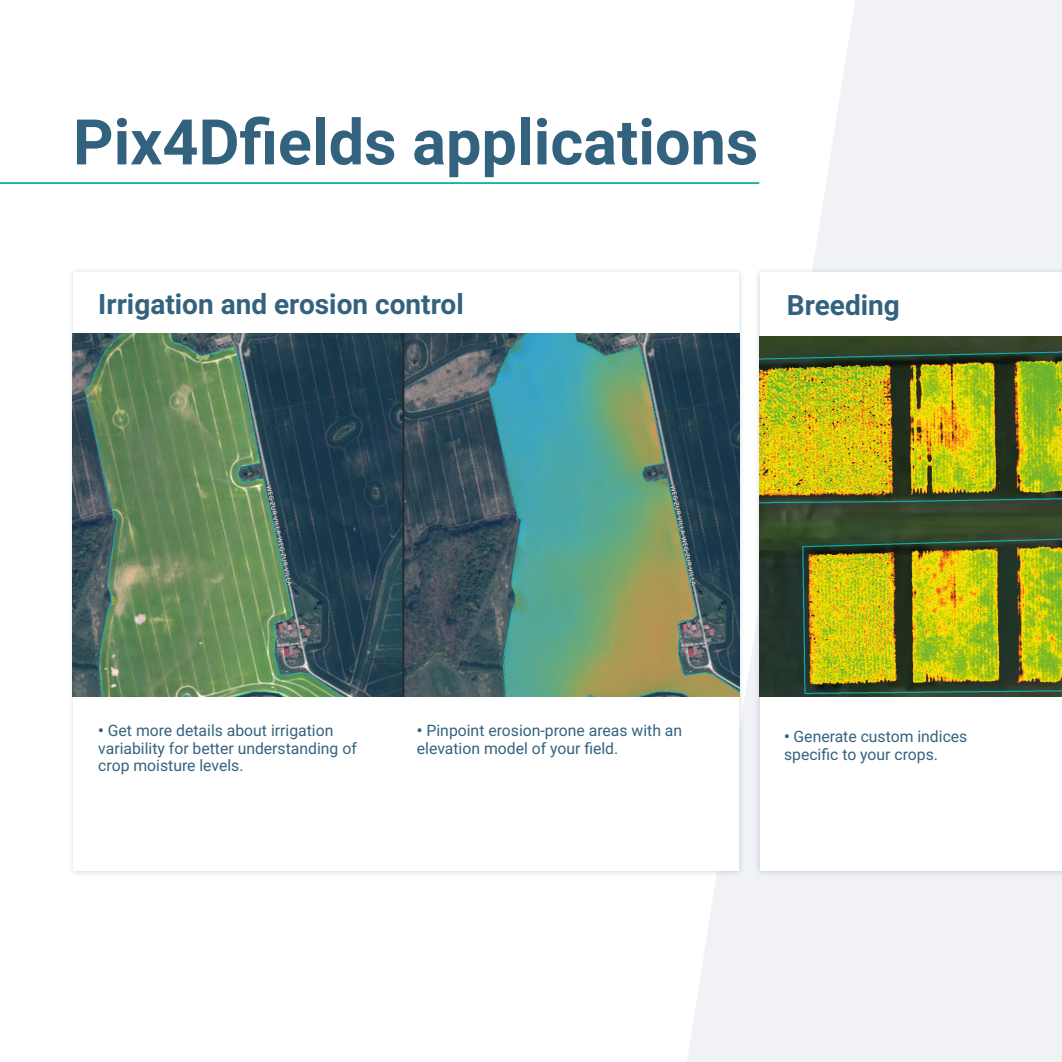
<style>
.page{position:relative;width:1062px;height:1062px;background:#fff}
.page>*{position:absolute;margin:0;border:0;box-sizing:border-box;transform-origin:0 0}
.t1{font:700 63px "Roboto";color:#33627f}
.t2{font:700 28px "Roboto";color:#33627f}
.t3{font:15.75px/17.5px "Roboto";color:#33627f}
.s1{font-weight:700}
</style>
<div class="page">
<svg style="left:687px;top:0;width:375px;height:1062px;fill:#f1f2f6"></svg>
<div style="left:68px;top:267px;width:677px;height:610px;background:#33627f;opacity:.25"></div>
<div style="left:74px;top:272px;width:665px;height:599px;background:#fff"></div>
<img style="left:73px;top:334px;width:666px;height:362px">
<div style="left:754px;top:267px;width:308px;height:610px;background:#33627f;opacity:.25"></div>
<div style="left:760px;top:272px;width:302px;height:599px;background:#fff"></div>
<hr style="left:0;top:182px;width:759px;height:2px;background:#0ab0a1">
<img style="left:759px;top:336px;width:303px;height:360px">
<p class="t1" style="left:73px;top:98px;width:687px">Pix4Dfields applications</p>
<p class="t2" style="left:98px;top:285px;width:367px">Irrigation and erosion control</p>
<p class="t2" style="left:787px;top:286px;width:114px">Breeding</p>
<p class="t3" style="left:98px;top:721px;width:260px"><span class="s1">•</span> Get more details about irrigation variability for better understanding of crop moisture levels.</p>
<p class="t3" style="left:417px;top:721px;width:267px"><span class="s1">•</span> Pinpoint erosion-prone areas with an elevation model of your field.</p>
<p class="t3" style="left:784px;top:727px;width:185px"><span class="s1">•</span> Generate custom indices specific to your crops.</p>
</div>
